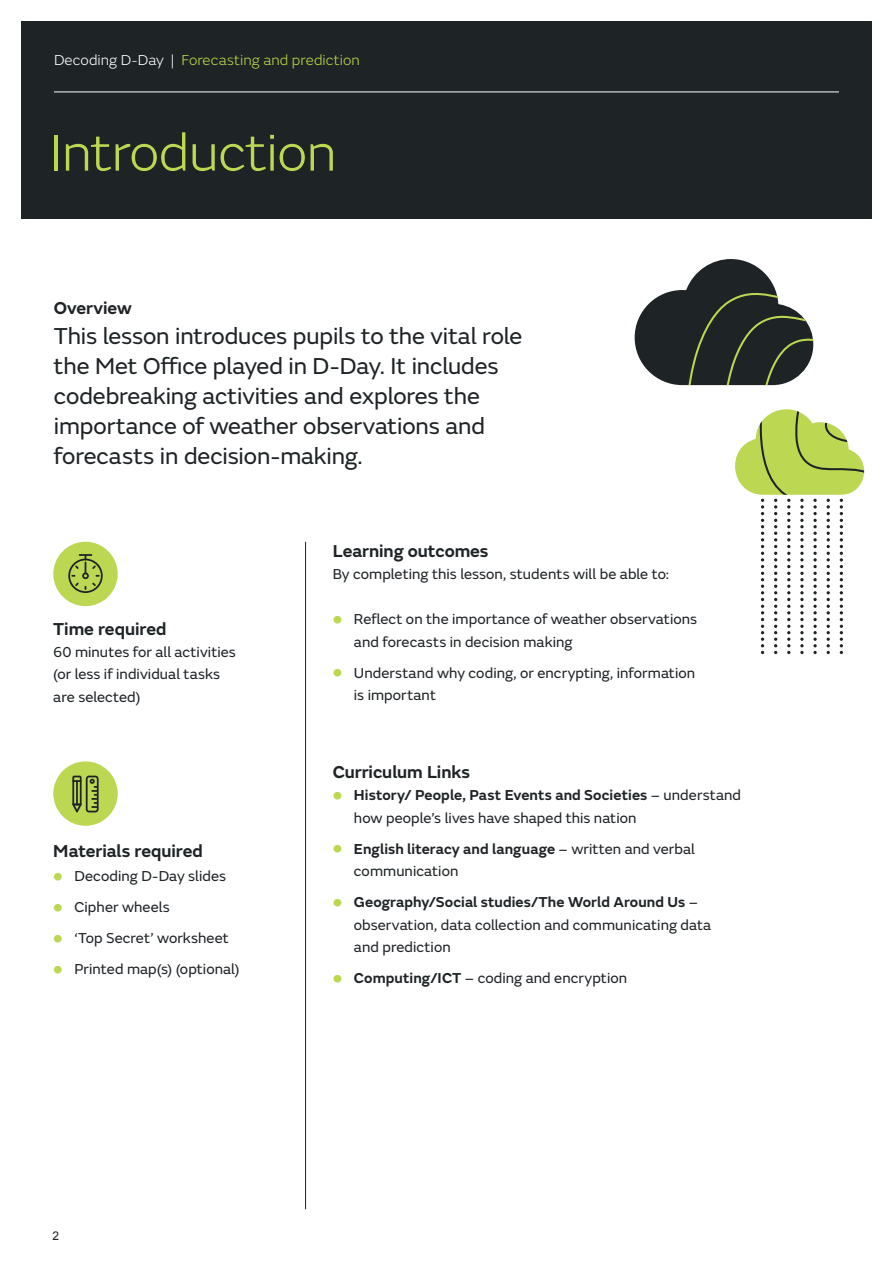
<style>
.page{position:relative;width:893px;height:1263px;background:#fff}
.page>*{position:absolute;margin:0;border:0;box-sizing:border-box;transform-origin:0 0}
.MO_Lesson_plan_title{font:300 54px "FS Emeric";letter-spacing:-.01em;color:#bcd752}
.MO_Lesson_plan_stand{font:24px/30px "FS Emeric";letter-spacing:-.005em;color:#1e2326}
.MO_Lesson_plan_small{font:600 18px "FS Emeric";letter-spacing:-.005em;color:#1e2326}
.MO_Lesson_plan_body{font:15px/22.5px "FS Emeric";letter-spacing:.005em;color:#1e2326}
.MO_Lesson_plan_cover{font:300 15px "FS Emeric";letter-spacing:.005em;color:#bcd646}
.t1{font:12px "Arial";color:#231f20}
.s1{color:#fff}
.s2{font-family:"Arial";font-weight:700;font-size:27px;color:#bcd752}
.s3{font-weight:600}
</style>
<div class="page">
<div style="left:21px;top:21px;width:851px;height:198px;background:#1e2326"></div>
<hr style="left:54px;top:92px;width:785px;height:1px;background:#fff">
<hr style="left:305px;top:542px;width:1px;height:667px;background:#1e2326">
<div style="left:53px;top:761px;width:65px;height:65px;background:#bcd752;border-radius:50%"></div>
<svg style="left:72px;top:776px;width:27px;height:36px"></svg>
<div style="left:53px;top:542px;width:65px;height:64px;background:#bcd752;border-radius:50%"></div>
<svg style="left:68px;top:554px;width:35px;height:39px"></svg>
<svg style="left:735px;top:409px;width:130px;height:245px"></svg>
<svg style="left:635px;top:259px;width:178px;height:126px"></svg>
<p class="MO_Lesson_plan_cover" style="left:54px;top:50px;width:307px"><span class="s1">Decoding D-Day |</span> Forecasting and prediction</p>
<p class="MO_Lesson_plan_title" style="left:50px;top:116px;width:288px">Introduction</p>
<p class="MO_Lesson_plan_small" style="left:54px;top:294px;width:79px">Overview</p>
<p class="MO_Lesson_plan_stand" style="left:54px;top:320px;width:470px">This lesson introduces pupils to the vital role the Met Office played in D-Day. It includes codebreaking activities and explores the importance of weather observations and forecasts in decision-making.</p>
<p class="MO_Lesson_plan_small" style="left:53px;top:615px;width:115px">Time required</p>
<p class="MO_Lesson_plan_body" style="left:53px;top:640px;width:184px">60 minutes for all activities (or less if individual tasks are selected)</p>
<p class="MO_Lesson_plan_small" style="left:53px;top:837px;width:151px">Materials required</p>
<p class="MO_Lesson_plan_body" style="left:53px;top:864px;width:174px"><span class="s2">•</span> Decoding D-Day slides</p>
<p class="MO_Lesson_plan_body" style="left:53px;top:895px;width:118px"><span class="s2">•</span> Cipher wheels</p>
<p class="MO_Lesson_plan_body" style="left:53px;top:926px;width:177px"><span class="s2">•</span> ‘Top Secret’ worksheet</p>
<p class="MO_Lesson_plan_body" style="left:53px;top:957px;width:188px"><span class="s2">•</span> Printed map(s) (optional)</p>
<p class="MO_Lesson_plan_small" style="left:333px;top:537px;width:157px">Learning outcomes</p>
<p class="MO_Lesson_plan_body" style="left:333px;top:562px;width:338px">By completing this lesson, students will be able to:</p>
<p class="MO_Lesson_plan_body" style="left:354px;top:607px;width:345px;text-indent:-21px"><span class="s2">•</span> Reflect on the importance of weather observations and forecasts in decision making</p>
<p class="MO_Lesson_plan_body" style="left:354px;top:660px;width:343px;text-indent:-21px"><span class="s2">•</span> Understand why coding, or encrypting, information is important</p>
<p class="MO_Lesson_plan_small" style="left:333px;top:758px;width:139px">Curriculum Links</p>
<p class="MO_Lesson_plan_body" style="left:354px;top:783px;width:389px;text-indent:-21px"><span class="s2">•</span> <span class="s3">History/ People, Past Events and Societies</span> – understand how people’s lives have shaped this nation</p>
<p class="MO_Lesson_plan_body" style="left:354px;top:836px;width:343px;text-indent:-21px"><span class="s2">•</span> <span class="s3">English literacy and language</span> – written and verbal communication</p>
<p class="MO_Lesson_plan_body" style="left:354px;top:890px;width:359px;text-indent:-21px"><span class="s2">•</span> <span class="s3">Geography/Social studies/The World Around Us</span> – observation, data collection and communicating data and prediction</p>
<p class="MO_Lesson_plan_body" style="left:333px;top:966px;width:296px"><span class="s2">•</span> <span class="s3">Computing/ICT</span> – coding and encryption</p>
<p class="t1" style="left:52px;top:1228px;width:8px">2</p>
</div>
